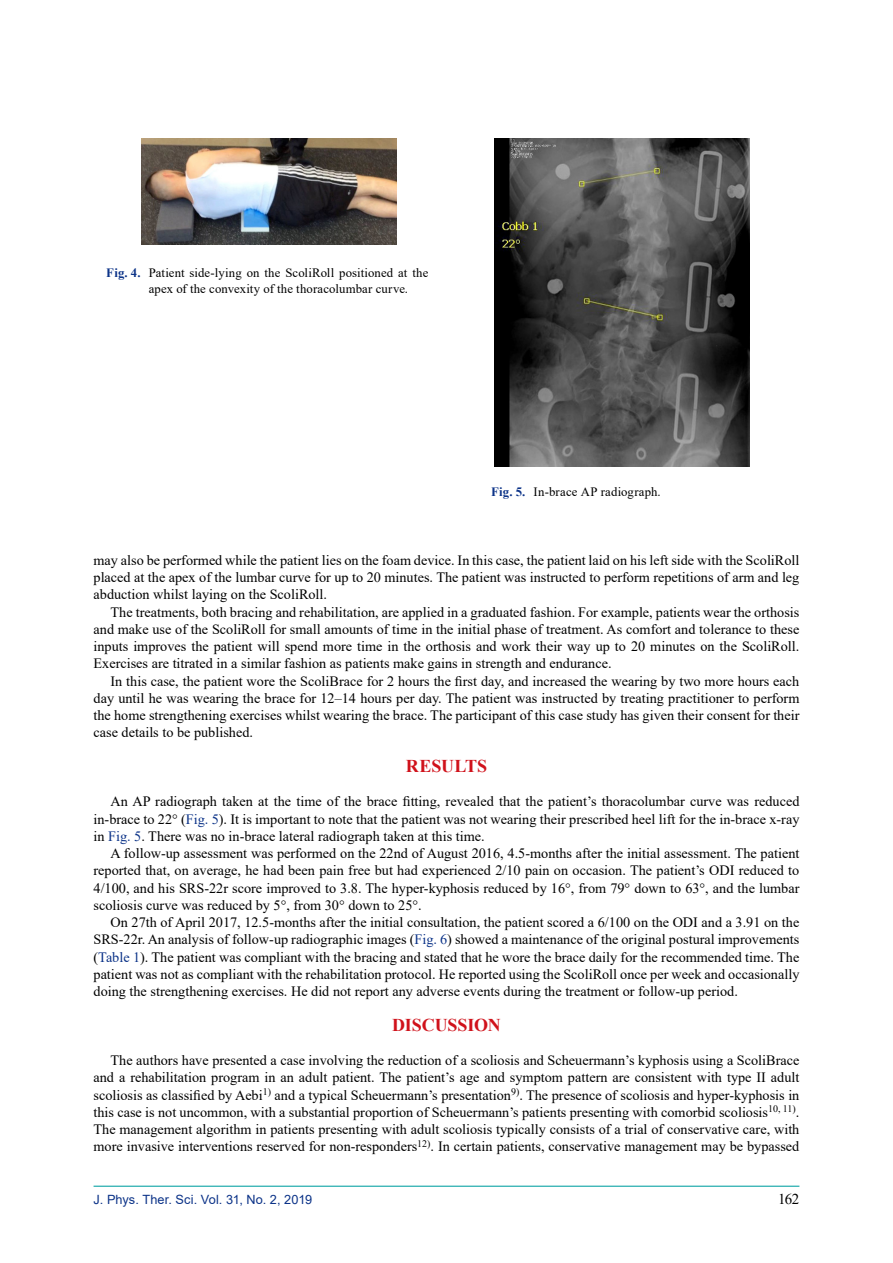
<style>
.page{position:relative;width:893px;height:1263px;background:#fff}
.page>*{position:absolute;margin:0;border:0;box-sizing:border-box;transform-origin:0 0}
.t1{font:700 18px "Times New Roman";letter-spacing:-.005em;color:#d0121b}
.t2{font:15px "Times New Roman";color:#000}
.t3{font:14.25px/17.2px "Times New Roman";color:#000;text-align:justify}
.t4{font:12.75px/16.5px "Times New Roman";letter-spacing:.01em;color:#000}
.t5{font:12.75px "Arial";letter-spacing:.01em;color:#0c3388}
.s1{font-weight:700;color:#0c3388}
.s2{color:#0c3388}
</style>
<div class="page">
<hr style="left:94px;top:1186px;width:705px;height:1px;background:#009fa1">
<img style="left:141px;top:138px;width:255px;height:107px">
<img style="left:494px;top:138px;width:255px;height:329px">
<p class="t4" style="left:149px;top:264px;width:281px;text-indent:-42px"><span class="s1">Fig. 4.</span> Patient side-lying on the ScoliRoll positioned at the apex of the convexity of the thoracolumbar curve.</p>
<p class="t4" style="left:491px;top:483px;width:171px"><span class="s1">Fig. 5.</span> In-brace AP radiograph.</p>
<p class="t3" style="left:94px;top:551px;width:707px">may also be performed while the patient lies on the foam device. In this case, the patient laid on his left side with the ScoliRoll placed at the apex of the lumbar curve for up to 20 minutes. The patient was instructed to perform repetitions of arm and leg abduction whilst laying on the ScoliRoll.</p>
<p class="t3" style="left:94px;top:603px;width:707px;text-indent:17px">The treatments, both bracing and rehabilitation, are applied in a graduated fashion. For example, patients wear the orthosis and make use of the ScoliRoll for small amounts of time in the initial phase of treatment. As comfort and tolerance to these inputs improves the patient will spend more time in the orthosis and work their way up to 20 minutes on the ScoliRoll.<br>Exercises are titrated in a similar fashion as patients make gains in strength and endurance.</p>
<p class="t3" style="left:94px;top:672px;width:707px;text-indent:17px">In this case, the patient wore the ScoliBrace for 2 hours the first day, and increased the wearing by two more hours each day until he was wearing the brace for 12–14 hours per day. The patient was instructed by treating practitioner to perform the home strengthening exercises whilst wearing the brace. The participant of this case study has given their consent for their case details to be published.</p>
<p class="t1" style="left:406px;top:753px;width:83px">RESULTS</p>
<p class="t3" style="left:94px;top:792px;width:707px;text-indent:17px">An AP radiograph taken at the time of the brace fitting, revealed that the patient’s thoracolumbar curve was reduced in-brace to 22° (<span class="s2">Fig. 5</span>). It is important to note that the patient was not wearing their prescribed heel lift for the in-brace x-ray in <span class="s2">Fig. 5</span>. There was no in-brace lateral radiograph taken at this time.</p>
<p class="t3" style="left:94px;top:844px;width:707px;text-indent:17px">A follow-up assessment was performed on the 22nd of August 2016, 4.5-months after the initial assessment. The patient reported that, on average, he had been pain free but had experienced 2/10 pain on occasion. The patient’s ODI reduced to 4/100, and his SRS-22r score improved to 3.8. The hyper-kyphosis reduced by 16°, from 79° down to 63°, and the lumbar scoliosis curve was reduced by 5°, from 30° down to 25°.</p>
<p class="t3" style="left:94px;top:913px;width:707px;text-indent:17px">On 27th of April 2017, 12.5-months after the initial consultation, the patient scored a 6/100 on the ODI and a 3.91 on the SRS-22r. An analysis of follow-up radiographic images (<span class="s2">Fig. 6</span>) showed a maintenance of the original postural improvements (<span class="s2">Table 1</span>). The patient was compliant with the bracing and stated that he wore the brace daily for the recommended time. The patient was not as compliant with the rehabilitation protocol. He reported using the ScoliRoll once per week and occasionally doing the strengthening exercises. He did not report any adverse events during the treatment or follow-up period.</p>
<p class="t1" style="left:392px;top:1011px;width:110px">DISCUSSION</p>
<p class="t3" style="left:94px;top:1051px;width:707px;text-indent:17px">The authors have presented a case involving the reduction of a scoliosis and Scheuermann’s kyphosis using a ScoliBrace and a rehabilitation program in an adult patient. The patient’s age and symptom pattern are consistent with type II adult scoliosis as classified by Aebi<sup>1)</sup> and a typical Scheuermann’s presentation<sup>9)</sup>. The presence of scoliosis and hyper-kyphosis in this case is not uncommon, with a substantial proportion of Scheuermann’s patients presenting with comorbid scoliosis<sup>10,</sup> <sup>11)</sup>.<br>The management algorithm in patients presenting with adult scoliosis typically consists of a trial of conservative care, with more invasive interventions reserved for non-responders<sup>12)</sup>. In certain patients, conservative management may be bypassed</p>
<p class="t5" style="left:94px;top:1190px;width:220px">J. Phys. Ther. Sci. Vol. 31, No. 2, 2019</p>
<p class="t2" style="left:778px;top:1188px;width:23px">162</p>
</div>
